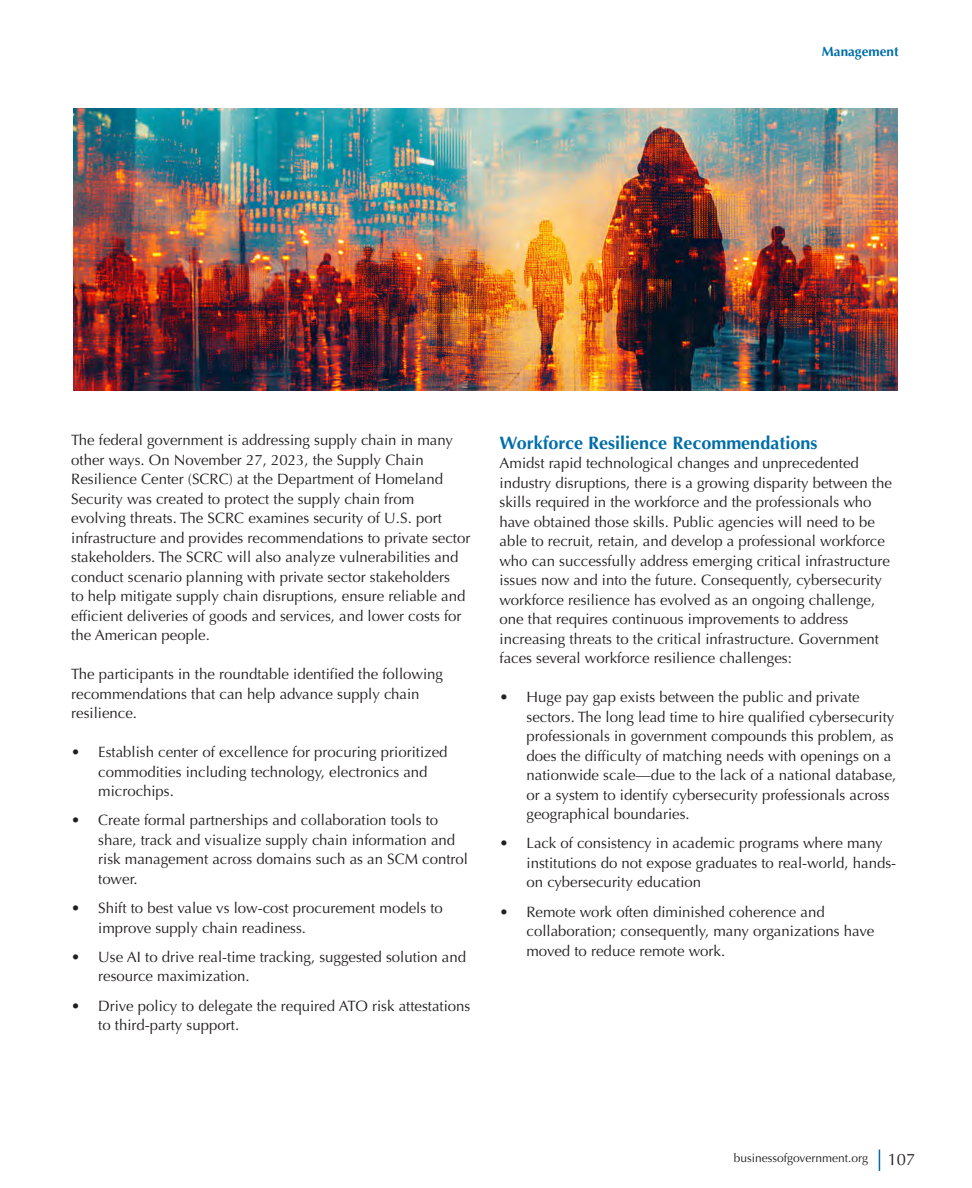
<style>
.page{position:relative;width:972px;height:1188px;background:#fff}
.page>*{position:absolute;margin:0;border:0;box-sizing:border-box;transform-origin:0 0}
.Heading_2{font:700 18px "Optima";color:#006da9}
.Body_Text{font:15px/19.5px "Optima";color:#231f20}
.t1{font:700 13.5px "Optima";color:#006da9}
.t2{font:12px "Optima";color:#231f20}
.s1{font-size:16.5px}
</style>
<div class="page">
<svg style="left:879px;top:1150px;width:1px;height:21px"></svg>
<img style="left:73px;top:108px;width:824px;height:283px">
<p class="t1" style="left:822px;top:44px;width:78px">Management</p>
<p class="Body_Text" style="left:71px;top:430px;width:401px">The federal government is addressing supply chain in many other ways. On November 27, 2023, the Supply Chain Resilience Center (SCRC) at the Department of Homeland Security was created to protect the supply chain from evolving threats. The SCRC examines security of U.S. port infrastructure and provides recommendations to private sector stakeholders. The SCRC will also analyze vulnerabilities and conduct scenario planning with private sector stakeholders<br>to help mitigate supply chain disruptions, ensure reliable and efficient deliveries of goods and services, and lower costs for the American people.</p>
<p class="Body_Text" style="left:71px;top:664px;width:373px">The participants in the roundtable identified the following recommendations that can help advance supply chain resilience.</p>
<p class="Body_Text" style="left:98px;top:743px;width:351px;text-indent:-27px">• Establish center of excellence for procuring prioritized commodities including technology, electronics and microchips.</p>
<p class="Body_Text" style="left:98px;top:811px;width:371px;text-indent:-27px">• Create formal partnerships and collaboration tools to share, track and visualize supply chain information and risk management across domains such as an SCM control tower.</p>
<p class="Body_Text" style="left:98px;top:899px;width:346px;text-indent:-27px">• Shift to best value vs low-cost procurement models to improve supply chain readiness.</p>
<p class="Body_Text" style="left:98px;top:947px;width:369px;text-indent:-27px">• Use AI to drive real-time tracking, suggested solution and resource maximization.</p>
<p class="Body_Text" style="left:98px;top:996px;width:374px;text-indent:-27px">• Drive policy to delegate the required ATO risk attestations to third-party support.</p>
<p class="Heading_2" style="left:500px;top:432px;width:319px">Workforce Resilience Recommendations</p>
<p class="Body_Text" style="left:500px;top:453px;width:394px">Amidst rapid technological changes and unprecedented industry disruptions, there is a growing disparity between the skills required in the workforce and the professionals who have obtained those skills. Public agencies will need to be able to recruit, retain, and develop a professional workforce who can successfully address emerging critical infrastructure issues now and into the future. Consequently, cybersecurity workforce resilience has evolved as an ongoing challenge, one that requires continuous improvements to address increasing threats to the critical infrastructure. Government faces several workforce resilience challenges:</p>
<p class="Body_Text" style="left:526px;top:687px;width:371px;text-indent:-27px">• Huge pay gap exists between the public and private sectors. The long lead time to hire qualified cybersecurity professionals in government compounds this problem, as does the difficulty of matching needs with openings on a nationwide scale—due to the lack of a national database, or a system to identify cybersecurity professionals across geographical boundaries.</p>
<p class="Body_Text" style="left:526px;top:834px;width:371px;text-indent:-27px">• Lack of consistency in academic programs where many institutions do not expose graduates to real-world, hands&shy;on cybersecurity education</p>
<p class="Body_Text" style="left:526px;top:902px;width:349px;text-indent:-27px">• Remote work often diminished coherence and collaboration; consequently, many organizations have moved to reduce remote work.</p>
<p class="t2" style="left:734px;top:1151px;width:183px">businessofgovernment.org <span class="s1">107</span></p>
</div>
